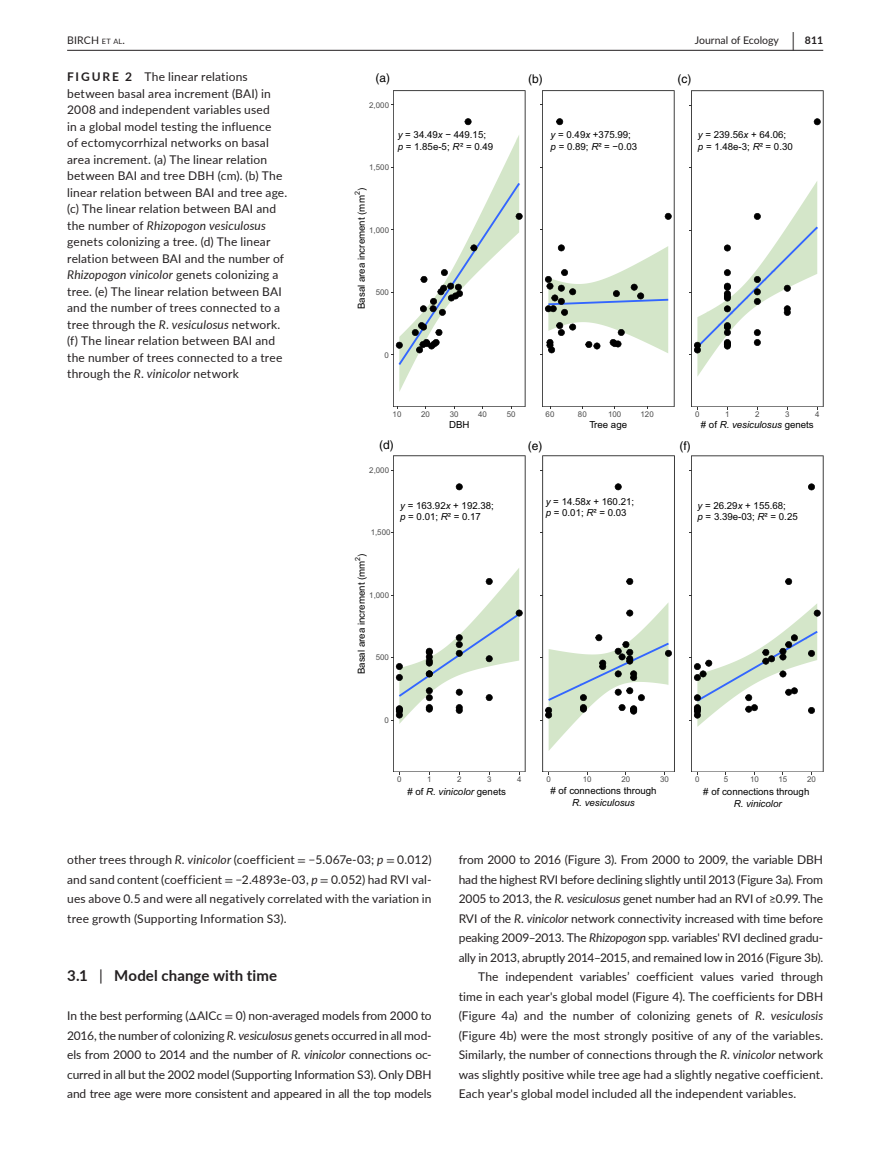
<style>
.page{position:relative;width:893px;height:1174px;background:#fff}
.page>*{position:absolute;margin:0;border:0;box-sizing:border-box;transform-origin:0 0}
.t1{font:700 19.5px "Lato";color:#231f20;scale:.48 1}
.t2{font:700 15px "Lato";letter-spacing:.01em;color:#231f20}
.t3{font:12px/16.5px "Lato";letter-spacing:.01em;color:#231f20;text-align:justify}
.t4{font:12px "Lato";letter-spacing:-.01em;color:#231f20}
.t5{font:12px "Helvetica";color:#000}
.t6{font:10.5px "Lato";color:#231f20}
.t7{font:10.5px "Lato";letter-spacing:.015em;color:#231f20}
.t8{font:700 10.5px "Lato";color:#231f20}
.t9{font:9.75px/11.7px "Arial";color:#000}
.t10{font:italic 9.75px "Arial";color:#000}
.t11{font:7.95px "Arial";color:#4d4d4d}
.t12{font:7.05px "Arial";color:#000}
.s1{font-size:7.35px}
.s2{font-weight:700}
.s3{font-style:italic}
.s4{font-style:normal}
.s5{font-family:"STIX"}
.s6{font-weight:400}
</style>
<div class="page">
<hr style="left:67px;top:50px;width:756px;height:1px;background:#231f20">
<svg style="left:391px;top:456px;width:134px;height:318px"></svg>
<svg style="left:540px;top:456px;width:134px;height:318px"></svg>
<svg style="left:689px;top:456px;width:134px;height:318px"></svg>
<svg style="left:391px;top:91px;width:134px;height:318px"></svg>
<svg style="left:689px;top:91px;width:134px;height:318px"></svg>
<svg style="left:540px;top:91px;width:134px;height:318px"></svg>
<h1 class="t1" style="left:792px;top:25px;width:7px">|</h1>
<p class="t7" style="left:67px;top:33px;width:59px">BIRCH <span class="s1">et al</span>.</p>
<p class="t6" style="left:695px;top:33px;width:86px">Journal of Ecology</p>
<p class="t8" style="left:805px;top:33px;width:20px">811</p>
<p class="t3" style="left:67px;top:68px;width:222px;text-align:left"><span class="s2">FIGURE 2</span> The linear relations between basal area increment (BAI) in 2008 and independent variables used<br>in a global model testing the influence<br>of ectomycorrhizal networks on basal area increment. (a) The linear relation between BAI and tree DBH (cm). (b) The linear relation between BAI and tree age. (c) The linear relation between BAI and the number of <span class="s3">Rhizopogon vesiculosus </span>genets colonizing a tree. (d) The linear relation between BAI and the number of <span class="s3">Rhizopogon vinicolor</span> genets colonizing a tree. (e) The linear relation between BAI and the number of trees connected to a tree through the <span class="s3">R. vesiculosus</span> network. (f) The linear relation between BAI and the number of trees connected to a tree through the <span class="s3">R. vinicolor</span> network</p>
<p class="t5" style="left:528px;top:72px;width:16px">(b)</p>
<p class="t5" style="left:375px;top:71px;width:16px">(a)</p>
<p class="t5" style="left:677px;top:72px;width:15px">(c)</p>
<p class="t11" style="left:369px;top:100px;width:21px">2,000</p>
<p class="t9" style="left:398px;top:129px;width:97px"><span class="s3">y</span> = 34.49<span class="s3">x</span> − 449.15; <span class="s3">p</span> = 1.85e-5; <span class="s3">R</span>² = 0.49</p>
<p class="t9" style="left:698px;top:129px;width:96px"><span class="s3">y</span> = 239.56<span class="s3">x</span> + 64.06; <span class="s3">p</span> = 1.48e-3; <span class="s3">R</span>² = 0.30</p>
<p class="t9" style="left:551px;top:129px;width:88px"><span class="s3">y</span> = 0.49<span class="s3">x</span> +375.99; <span class="s3">p</span> = 0.89; <span class="s3">R</span>² = −0.03</p>
<p class="t11" style="left:369px;top:162px;width:21px">1,500</p>
<p class="t9" style="left:356px;top:309px;width:122px;rotate:-90deg">Basal area increment (mm )</p>
<p class="t12" style="left:353px;top:195px;width:5px;rotate:-90deg">2</p>
<p class="t11" style="left:369px;top:225px;width:21px">1,000</p>
<p class="t11" style="left:376px;top:287px;width:15px">500</p>
<p class="t11" style="left:385px;top:350px;width:6px">0</p>
<p class="t11" style="left:393px;top:409px;width:10px">10</p>
<p class="t11" style="left:421px;top:409px;width:10px">20</p>
<p class="t11" style="left:450px;top:409px;width:10px">30</p>
<p class="t11" style="left:478px;top:409px;width:10px">40</p>
<p class="t11" style="left:507px;top:409px;width:10px">50</p>
<p class="t9" style="left:449px;top:419px;width:22px">DBH</p>
<p class="t5" style="left:379px;top:438px;width:16px">(d)</p>
<p class="t11" style="left:369px;top:465px;width:21px">2,000</p>
<p class="t11" style="left:546px;top:409px;width:10px">60</p>
<p class="t11" style="left:578px;top:409px;width:10px">80</p>
<p class="t11" style="left:608px;top:409px;width:15px">100</p>
<p class="t11" style="left:641px;top:409px;width:15px">120</p>
<p class="t9" style="left:589px;top:419px;width:39px">Tree age</p>
<p class="t5" style="left:528px;top:439px;width:16px">(e)</p>
<p class="t11" style="left:695px;top:409px;width:6px">0</p>
<p class="t11" style="left:725px;top:409px;width:6px">1</p>
<p class="t11" style="left:755px;top:409px;width:6px">2</p>
<p class="t11" style="left:785px;top:409px;width:6px">3</p>
<p class="t11" style="left:815px;top:409px;width:6px">4</p>
<p class="t10" style="left:701px;top:418px;width:114px"><span class="s4"># of</span> R. vesiculosus <span class="s4">genets</span></p>
<p class="t5" style="left:679px;top:439px;width:13px">(f)</p>
<p class="t11" style="left:371px;top:527px;width:21px">1,500</p>
<p class="t9" style="left:356px;top:674px;width:122px;rotate:-90deg">Basal area increment (mm )</p>
<p class="t12" style="left:353px;top:560px;width:5px;rotate:-90deg">2</p>
<p class="t11" style="left:369px;top:590px;width:21px">1,000</p>
<p class="t11" style="left:376px;top:652px;width:15px">500</p>
<p class="t9" style="left:400px;top:499px;width:95px"><span class="s3">y</span> = 163.92<span class="s3">x</span> + 192.38; <span class="s3">p</span> = 0.01; <span class="s3">R</span>² = 0.17</p>
<p class="t9" style="left:546px;top:495px;width:90px"><span class="s3">y</span> = 14.58<span class="s3">x</span> + 160.21; <span class="s3">p</span> = 0.01; <span class="s3">R</span>² = 0.03</p>
<p class="t9" style="left:697px;top:499px;width:102px"><span class="s3">y</span> = 26.29<span class="s3">x</span> + 155.68;<br><span class="s3">p</span> = 3.39e-03; <span class="s3">R</span>² = 0.25</p>
<p class="t11" style="left:385px;top:715px;width:6px">0</p>
<p class="t11" style="left:397px;top:774px;width:6px">0</p>
<p class="t11" style="left:427px;top:774px;width:6px">1</p>
<p class="t11" style="left:457px;top:774px;width:6px">2</p>
<p class="t11" style="left:487px;top:774px;width:6px">3</p>
<p class="t11" style="left:517px;top:774px;width:6px">4</p>
<p class="t11" style="left:546px;top:774px;width:6px">0</p>
<p class="t11" style="left:583px;top:774px;width:10px">10</p>
<p class="t11" style="left:621px;top:774px;width:10px">20</p>
<p class="t11" style="left:660px;top:774px;width:10px">30</p>
<p class="t11" style="left:695px;top:774px;width:6px">0</p>
<p class="t11" style="left:724px;top:774px;width:6px">5</p>
<p class="t11" style="left:750px;top:774px;width:10px">10</p>
<p class="t11" style="left:779px;top:774px;width:10px">15</p>
<p class="t11" style="left:807px;top:774px;width:10px">20</p>
<p class="t9" style="left:550px;top:785px;width:108px"># of connections through</p>
<p class="t10" style="left:572px;top:796px;width:64px">R. vesiculosus</p>
<p class="t10" style="left:407px;top:785px;width:100px"><span class="s4"># of</span> R. vinicolor <span class="s4">genets</span></p>
<p class="t9" style="left:703px;top:786px;width:108px"># of connections through</p>
<p class="t10" style="left:734px;top:797px;width:49px">R. vinicolor</p>
<p class="t3" style="left:67px;top:849px;width:366px;line-height:19.5px">other trees through <span class="s3">R. vinicolor</span> (coefficient <span class="s5">=</span> −5.067e-03; <span class="s3">p</span> <span class="s5">=</span> 0.012) and sand content (coefficient <span class="s5">=</span> −2.4893e-03, <span class="s3">p</span> <span class="s5">=</span> 0.052) had RVI val&shy;ues above 0.5 and were all negatively correlated with the variation in tree growth (Supporting Information S3).</p>
<p class="t2" style="left:67px;top:964px;width:211px">3.1 <span class="s6">|</span> Model change with time</p>
<p class="t3" style="left:67px;top:1005px;width:366px;line-height:19.5px">In the best performing (<span class="s5">Δ</span>AICc <span class="s5">=</span> 0) non-averaged models from 2000 to 2016, the number of colonizing <span class="s3">R. vesiculosus</span> genets occurred in all mod&shy;els from 2000 to 2014 and the number of <span class="s3">R. vinicolor</span> connections oc&shy;curred in all but the 2002 model (Supporting Information S3). Only DBH and tree age were more consistent and appeared in all the top models</p>
<p class="t4" style="left:459px;top:851px;width:366px">from 2000 to 2016 (Figure 3). From 2000 to 2009, the variable DBH</p>
<p class="t4" style="left:459px;top:870px;width:366px">had the highest RVI before declining slightly until 2013 (Figure 3a). From</p>
<p class="t4" style="left:459px;top:890px;width:366px">2005 to 2013, the <span class="s3">R. vesiculosus</span> genet number had an RVI of ≥0.99. The</p>
<p class="t4" style="left:459px;top:909px;width:366px">RVI of the <span class="s3">R. vinicolor</span> network connectivity increased with time before</p>
<p class="t4" style="left:459px;top:929px;width:366px">peaking 2009–2013. The <span class="s3">Rhizopogon</span> spp. variables' RVI declined gradu-</p>
<p class="t4" style="left:459px;top:948px;width:366px">ally in 2013, abruptly 2014–2015, and remained low in 2016 (Figure 3b).</p>
<p class="t3" style="left:478px;top:968px;width:346px">The independent variables’ coefficient values varied through</p>
<p class="t3" style="left:459px;top:987px;width:366px">time in each year's global model (Figure 4). The coefficients for DBH</p>
<p class="t3" style="left:459px;top:1007px;width:366px">(Figure 4a) and the number of colonizing genets of <span class="s3">R. vesiculosis</span></p>
<p class="t3" style="left:459px;top:1026px;width:366px">(Figure 4b) were the most strongly positive of any of the variables.</p>
<p class="t3" style="left:459px;top:1046px;width:366px">Similarly, the number of connections through the <span class="s3">R. vinicolor</span> network</p>
<p class="t3" style="left:459px;top:1065px;width:366px">was slightly positive while tree age had a slightly negative coefficient.</p>
<p class="t3" style="left:459px;top:1085px;width:339px">Each year's global model included all the independent variables.</p>
</div>
